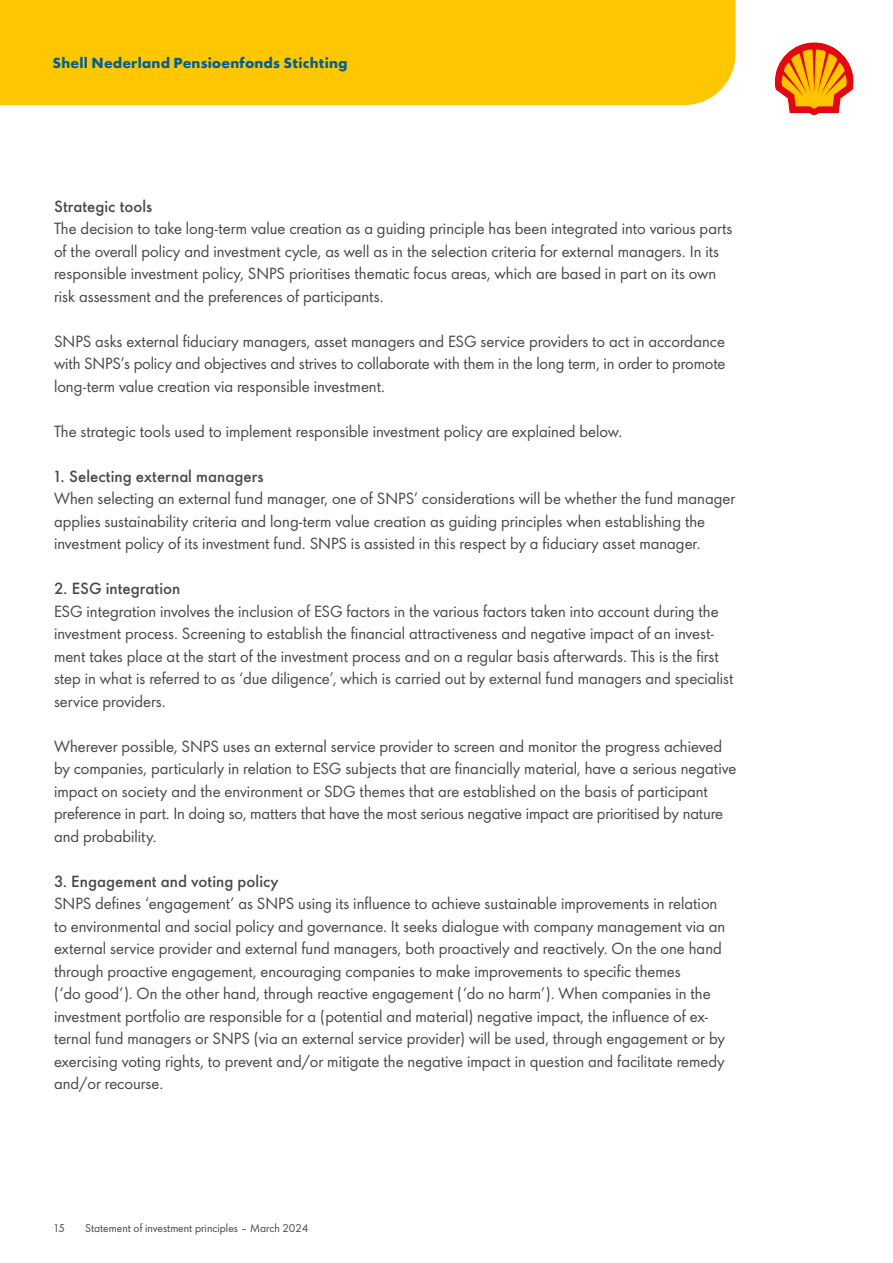
<style>
.page{position:relative;width:893px;height:1263px;background:#fff}
.page>*{position:absolute;margin:0;border:0;box-sizing:border-box;transform-origin:0 0}
.t1{font:15px/22.5px "Shell";color:#494949}
.t2{font:500 15px "Shell";color:#494949}
.t3{font:700 13.5px "Shell";letter-spacing:.01em;color:#006097}
.t4{font:10.5px "Shell";color:#494949}
</style>
<div class="page">
<div style="left:0;top:0;width:735px;height:105px;background:#ffc700"></div>
<svg style="left:774px;top:42px;width:80px;height:74px"></svg>
<p class="t3" style="left:53px;top:52px;width:297px">Shell Nederland Pensioenfonds Stichting</p>
<p class="t2" style="left:54px;top:193px;width:100px">Strategic tools</p>
<p class="t1" style="left:54px;top:216px;width:680px">The decision to take long-term value creation as a guiding principle has been integrated into various parts of the overall policy and investment cycle, as well as in the selection criteria for external managers. In its responsible investment policy, SNPS prioritises thematic focus areas, which are based in part on its own risk assessment and the preferences of participants.</p>
<p class="t1" style="left:54px;top:329px;width:673px;text-align:justify">SNPS asks external fiduciary managers, asset managers and ESG service providers to act in accordance with SNPS’s policy and objectives and strives to collaborate with them in the long term, in order to promote long-term value creation via responsible investment.</p>
<p class="t1" style="left:54px;top:419px;width:570px">The strategic tools used to implement responsible investment policy are explained below.</p>
<p class="t2" style="left:54px;top:463px;width:211px">1. Selecting external managers</p>
<p class="t1" style="left:54px;top:486px;width:683px">When selecting an external fund manager, one of SNPS’ considerations will be whether the fund manager applies sustainability criteria and long-term value creation as guiding principles when establishing the investment policy of its investment fund. SNPS is assisted in this respect by a fiduciary asset manager.</p>
<p class="t2" style="left:54px;top:576px;width:128px">2. ESG integration</p>
<p class="t1" style="left:54px;top:599px;width:681px">ESG integration involves the inclusion of ESG factors in the various factors taken into account during the investment process. Screening to establish the financial attractiveness and negative impact of an invest&shy;ment takes place at the start of the investment process and on a regular basis afterwards. This is the first step in what is referred to as ‘due diligence’, which is carried out by external fund managers and specialist service providers.</p>
<p class="t1" style="left:54px;top:734px;width:684px">Wherever possible, SNPS uses an external service provider to screen and monitor the progress achieved by companies, particularly in relation to ESG subjects that are financially material, have a serious negative impact on society and the environment or SDG themes that are established on the basis of participant preference in part. In doing so, matters that have the most serious negative impact are prioritised by nature and probability.</p>
<p class="t2" style="left:54px;top:868px;width:226px">3. Engagement and voting policy</p>
<p class="t1" style="left:54px;top:891px;width:673px">SNPS defines ‘engagement’ as SNPS using its influence to achieve sustainable improvements in relation to environmental and social policy and governance. It seeks dialogue with company management via an external service provider and external fund managers, both proactively and reactively. On the one hand through proactive engagement, encouraging companies to make improvements to specific themes<br>(‘do good’). On the other hand, through reactive engagement (‘do no harm’). When companies in the investment portfolio are responsible for a (potential and material) negative impact, the influence of ex&shy;ternal fund managers or SNPS (via an external service provider) will be used, through engagement or by exercising voting rights, to prevent and/or mitigate the negative impact in question and facilitate remedy and/or recourse.</p>
<p class="t4" style="left:54px;top:1219px;width:12px">15</p>
<p class="t4" style="left:85px;top:1219px;width:225px">Statement of investment principles – March 2024</p>
</div>
